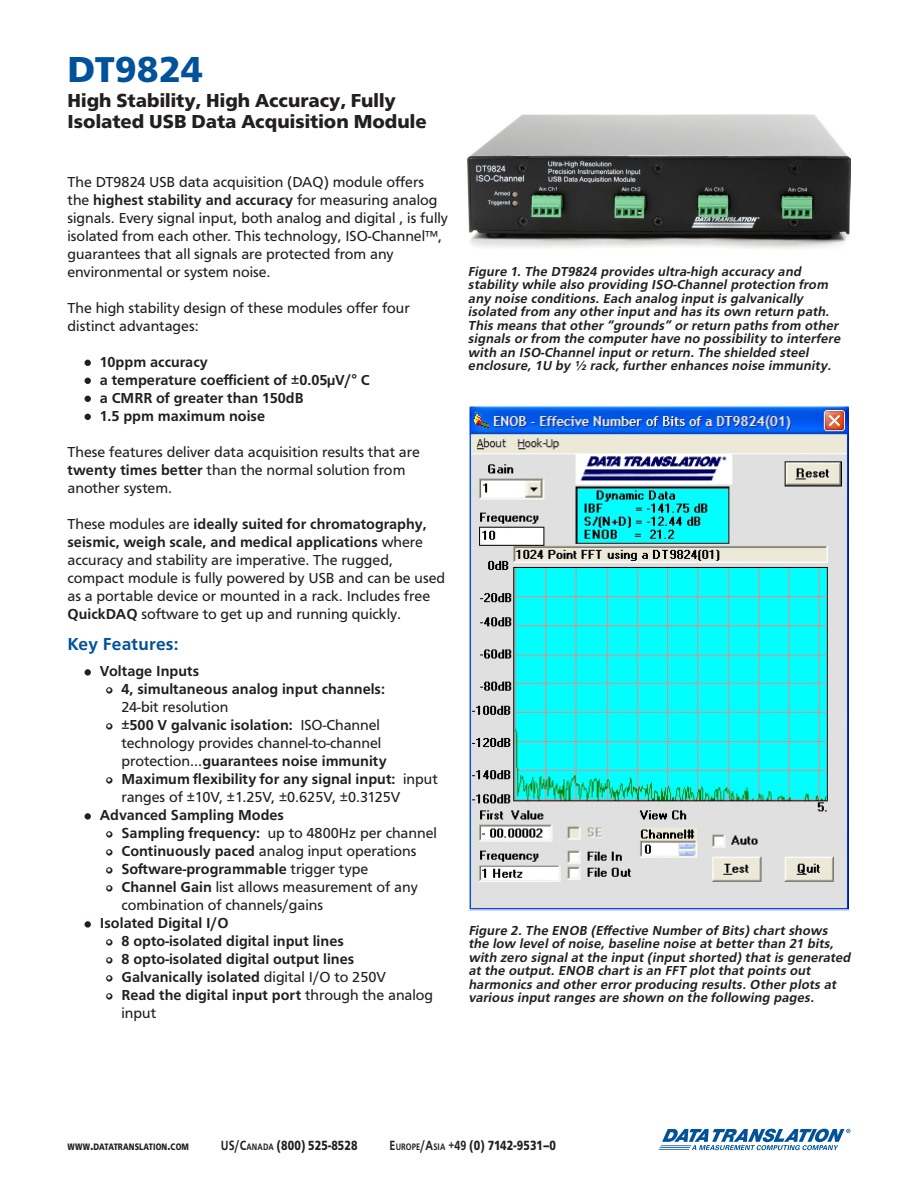
<style>
.page{position:relative;width:918px;height:1188px;background:#fff}
.page>*{position:absolute;margin:0;border:0;box-sizing:border-box;transform-origin:0 0}
.Product_Title{font:900 37.5px "Carto Gothic Pro";color:#01529a}
.Product_Description{font:900 19.5px/21px "Carto Gothic Pro";color:#231f20}
.Section_Header{font:700 18px "Carto Gothic Pro";letter-spacing:.01em;color:#01529a}
.Bullets_Level_2{font:15px/18px "Carto Gothic Pro";color:#231f20}
.Bullets_Level_2-2{font:700 15px/18px "Carto Gothic Pro";color:#231f20}
.Bullets_Level_1{font:700 15px "Carto Gothic Pro";color:#231f20}
.t1{font:900 13.8px "Carto Gothic Pro";letter-spacing:.01em;color:#231f20;scale:.8 1}
.Captions{font:italic 700 13.5px/13.5px "Carto Gothic Pro";color:#231f20}
.t2{font:900 9.75px "Carto Gothic Pro";letter-spacing:.015em;color:#231f20;scale:.8 1}
.s1{font-weight:700}
.s2{font-weight:400;font-size:12px}
.s3{font-weight:400;font-size:12px;color:#fff}
.s4{font-weight:400}
.s5{font-size:12px;color:#fff}
.s6{font-size:13.8px}
.s7{font-weight:700;font-size:9.75px}
</style>
<div class="page">
<svg style="left:658px;top:1129px;width:192px;height:21px"></svg>
<svg style="left:85px;top:360px;width:6px;height:6px"></svg>
<svg style="left:85px;top:378px;width:6px;height:6px"></svg>
<svg style="left:85px;top:396px;width:6px;height:6px"></svg>
<svg style="left:85px;top:414px;width:6px;height:6px"></svg>
<div style="left:85px;top:669px;width:6px;height:7px;border:3px solid #231f20;border-radius:50%"></div>
<div style="left:106px;top:687px;width:6px;height:7px;border:3px solid #231f20;border-radius:50%"></div>
<div style="left:106px;top:723px;width:6px;height:7px;border:3px solid #231f20;border-radius:50%"></div>
<div style="left:106px;top:777px;width:6px;height:7px;border:3px solid #231f20;border-radius:50%"></div>
<div style="left:85px;top:813px;width:6px;height:7px;border:3px solid #231f20;border-radius:50%"></div>
<div style="left:106px;top:831px;width:6px;height:7px;border:3px solid #231f20;border-radius:50%"></div>
<div style="left:106px;top:849px;width:6px;height:7px;border:3px solid #231f20;border-radius:50%"></div>
<div style="left:106px;top:867px;width:6px;height:7px;border:3px solid #231f20;border-radius:50%"></div>
<div style="left:106px;top:885px;width:6px;height:7px;border:3px solid #231f20;border-radius:50%"></div>
<div style="left:85px;top:921px;width:6px;height:7px;border:3px solid #231f20;border-radius:50%"></div>
<div style="left:106px;top:939px;width:6px;height:7px;border:3px solid #231f20;border-radius:50%"></div>
<div style="left:106px;top:957px;width:6px;height:7px;border:3px solid #231f20;border-radius:50%"></div>
<div style="left:106px;top:975px;width:6px;height:7px;border:3px solid #231f20;border-radius:50%"></div>
<div style="left:106px;top:993px;width:6px;height:7px;border:3px solid #231f20;border-radius:50%"></div>
<img style="left:468px;top:115px;width:383px;height:134px">
<img style="left:471px;top:408px;width:376px;height:500px">
<div style="left:468px;top:405px;width:382px;height:506px;border:2px solid #fff"></div>
<p class="Product_Title" style="left:68px;top:48px;width:137px">DT9824</p>
<p class="Product_Description" style="left:68px;top:90px;width:361px">High Stability, High Accuracy, Fully<br>Isolated USB Data Acquisition Module</p>
<p class="Bullets_Level_2" style="left:68px;top:173px;width:382px">The DT9824 USB data acquisition (DAQ) module offers the <span class="s1">highest stability and accuracy</span> for measuring analog signals. Every signal input, both analog and digital , is fully isolated from each other. This technology, ISO-Channel™, guarantees that all signals are protected from any environmental or system noise.</p>
<p class="Bullets_Level_2" style="left:68px;top:299px;width:344px">The high stability design of these modules offer four distinct advantages:</p>
<p class="Bullets_Level_1" style="left:84px;top:353px;width:126px"><span class="s2">•</span> 10ppm accuracy</p>
<p class="Bullets_Level_1" style="left:84px;top:371px;width:288px"><span class="s2">•</span> a temperature coefficient of ±0.05µV/° C</p>
<p class="Bullets_Level_1" style="left:84px;top:389px;width:222px"><span class="s2">•</span> a CMRR of greater than 150dB</p>
<p class="Bullets_Level_1" style="left:84px;top:407px;width:183px"><span class="s2">•</span> 1.5 ppm maximum noise</p>
<p class="Bullets_Level_2" style="left:68px;top:443px;width:354px">These features deliver data acquisition results that are <span class="s1">twenty times better</span> than the normal solution from another system.</p>
<p class="Bullets_Level_2" style="left:68px;top:515px;width:379px">These modules are <span class="s1">ideally suited for chromatography, seismic, weigh scale, and medical applications</span> where accuracy and stability are imperative. The rugged, compact module is fully powered by USB and can be used as a portable device or mounted in a rack. Includes free <span class="s1">QuickDAQ</span> software to get up and running quickly.</p>
<p class="Section_Header" style="left:68px;top:634px;width:113px">Key Features:</p>
<p class="Bullets_Level_1" style="left:84px;top:663px;width:117px"><span class="s2">•</span> Voltage Inputs</p>
<p class="Bullets_Level_2-2" style="left:122px;top:680px;width:265px;text-indent:-16px"><span class="s3">•</span> 4, simultaneous analog input channels:<br><span class="s4">24-bit resolution</span></p>
<p class="Bullets_Level_2" style="left:122px;top:716px;width:267px;text-indent:-16px"><span class="s5">•</span> <span class="s1">±500 V galvanic isolation:</span> ISO-Channel technology provides channel-to-channel protection...<span class="s1">guarantees noise immunity</span></p>
<p class="Bullets_Level_2" style="left:122px;top:770px;width:318px;text-indent:-16px"><span class="s5">•</span> <span class="s1">Maximum flexibility for any signal input:</span> input ranges of ±10V, ±1.25V, ±0.625V, ±0.3125V</p>
<p class="Bullets_Level_1" style="left:84px;top:807px;width:202px"><span class="s2">•</span> Advanced Sampling Modes</p>
<p class="Bullets_Level_2" style="left:105px;top:824px;width:333px"><span class="s5">•</span> <span class="s1">Sampling frequency:</span> up to 4800Hz per channel</p>
<p class="Bullets_Level_2" style="left:105px;top:842px;width:313px"><span class="s5">•</span> <span class="s1">Continuously paced</span> analog input operations</p>
<p class="Bullets_Level_2-2" style="left:105px;top:860px;width:265px"><span class="s3">•</span> Software-programmable <span class="s4">trigger type</span></p>
<p class="Bullets_Level_2" style="left:122px;top:878px;width:298px;text-indent:-16px"><span class="s5">•</span> <span class="s1">Channel Gain</span> list allows measurement of any combination of channels/gains</p>
<p class="Bullets_Level_1" style="left:84px;top:915px;width:147px"><span class="s2">•</span> Isolated Digital I/O</p>
<p class="Bullets_Level_2-2" style="left:105px;top:932px;width:240px"><span class="s3">•</span> 8 opto-isolated digital input lines</p>
<p class="Bullets_Level_2-2" style="left:105px;top:950px;width:251px"><span class="s3">•</span> 8 opto-isolated digital output lines</p>
<p class="Bullets_Level_2-2" style="left:105px;top:968px;width:282px"><span class="s3">•</span> Galvanically isolated <span class="s4">digital I/O to 250V</span></p>
<p class="Bullets_Level_2-2" style="left:122px;top:986px;width:313px;text-indent:-16px"><span class="s3">•</span> Read the digital input port <span class="s4">through the analog input</span></p>
<p class="Captions" style="left:468px;top:265px;width:377px">Figure 1. The DT9824 provides ultra-high accuracy and stability while also providing ISO-Channel protection from any noise conditions. Each analog input is galvanically isolated from any other input and has its own return path.<br>This means that other “grounds” or return paths from other signals or from the computer have no possibility to interfere with an ISO-Channel input or return. The shielded steel enclosure, 1U by ½ rack, further enhances noise immunity.</p>
<p class="Captions" style="left:468px;top:923px;width:386px">Figure 2. The ENOB (Effective Number of Bits) chart shows the low level of noise, baseline noise at better than 21 bits, with zero signal at the input (input shorted) that is generated at the output. ENOB chart is an FFT plot that points out harmonics and other error producing results. Other plots at various input ranges are shown on the following pages.</p>
<p class="t2" style="left:68px;top:1141px;width:153px">WWW<span class="s6">.</span>DATATRANSLATION<span class="s6">.</span>COM</p>
<p class="t1" style="left:221px;top:1138px;width:173px"><span class="s1">US/C</span><span class="s7">ANADA</span> (800) 525-8528</p>
<p class="t1" style="left:390px;top:1138px;width:210px"><span class="s1">E</span><span class="s7">U ROPE</span><span class="s1">/A</span><span class="s7">SIA</span> <span class="s1">+49</span> (0) 7142-9531–0</p>
</div>
